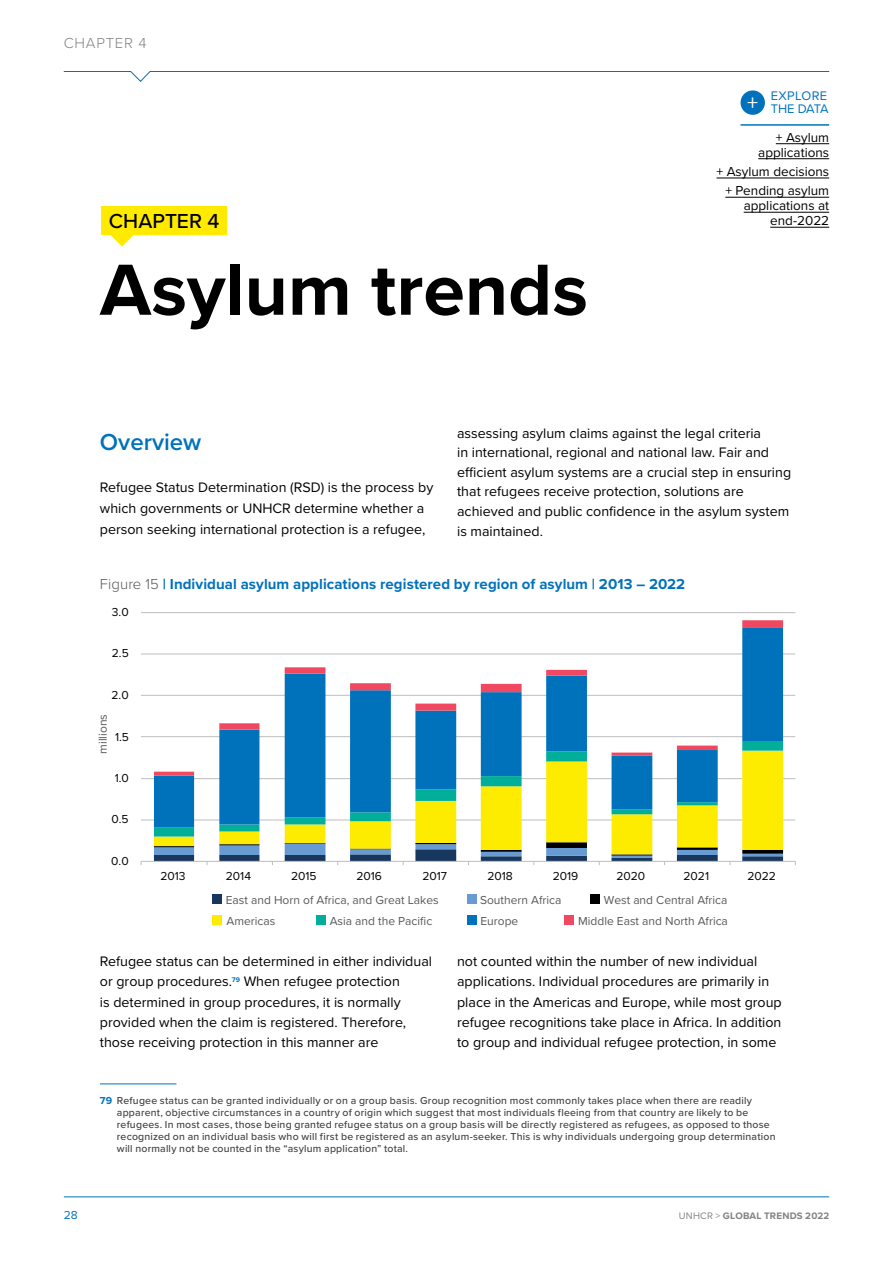
<style>
.page{position:relative;width:893px;height:1263px;background:#fff}
.page>*{position:absolute;margin:0;border:0;box-sizing:border-box;transform-origin:0 0}
.t1{font:700 75px "Proxima Nova";color:#000}
.t2{font:600 24px "Proxima Nova";color:#0072bc}
.t3{font:500 21px "Proxima Nova";letter-spacing:.005em;color:#000}
.t4{font:700 15px "Proxima Nova";letter-spacing:.005em;color:#0072bc}
.t5{font:300 15px "Proxima Nova";color:#808285}
.t6{font:14.25px/20.2px "Proxima Nova";color:#000}
.t7{font:13.5px/15px "Proxima Nova";color:#000;text-align:right}
.t8{font:12.9px/12.9px "Proxima Nova";letter-spacing:-.005em;color:#0072bc;text-align:right}
.t9{font:12px/20.9px "Proxima Nova";color:#58595b}
.t10{font:12px "Proxima Nova";color:#000}
.t11{font:12px "Proxima Nova";color:#0072bc}
.t12{font:500 10.5px/12px "Proxima Nova";letter-spacing:.02em;color:#414042}
.t13{font:700 9.75px "Proxima Nova";letter-spacing:.02em;color:#808285}
.s1{font-size:22.05px;color:#fff}
.s2{font-weight:300;color:#58595b}
.s3{font-weight:700;color:#0072bc}
.s4{font-weight:400}
</style>
<div class="page">
<hr style="left:100px;top:1084px;width:76px;height:1px;background:#0072bc">
<hr style="left:141px;top:820px;width:654px;height:1px;background:#bcbec0">
<hr style="left:141px;top:778px;width:654px;height:1px;background:#bcbec0">
<hr style="left:141px;top:736px;width:654px;height:1px;background:#bcbec0">
<hr style="left:141px;top:695px;width:654px;height:1px;background:#bcbec0">
<hr style="left:141px;top:654px;width:654px;height:1px;background:#bcbec0">
<hr style="left:141px;top:612px;width:654px;height:1px;background:#bcbec0">
<svg style="left:154px;top:836px;width:629px;height:6px;fill:#fdeb00"></svg>
<svg style="left:154px;top:828px;width:629px;height:8px;fill:#fdeb00"></svg>
<svg style="left:154px;top:775px;width:629px;height:53px"></svg>
<svg style="left:154px;top:620px;width:629px;height:155px"></svg>
<hr style="left:141px;top:861px;width:654px;height:1px;background:#bcbec0">
<svg style="left:154px;top:842px;width:629px;height:23px"></svg>
<div style="left:212px;top:894px;width:9px;height:10px;background:#18375f"></div>
<div style="left:317px;top:915px;width:9px;height:10px;background:#00ae9a"></div>
<div style="left:564px;top:915px;width:10px;height:10px;background:#ef4860"></div>
<div style="left:467px;top:915px;width:10px;height:10px;background:#0072bc"></div>
<div style="left:467px;top:894px;width:10px;height:10px;background:#679bd2"></div>
<div style="left:590px;top:894px;width:10px;height:10px;background:#000001"></div>
<div style="left:212px;top:915px;width:9px;height:10px;background:#fdeb00"></div>
<svg style="left:110px;top:235px;width:24px;height:12px"></svg>
<div style="left:101px;top:206px;width:126px;height:29px;background:#ffea00"></div>
<div style="left:740px;top:90px;width:25px;height:25px;background:#0072bc;border-radius:50%"></div>
<hr style="left:776px;top:143px;width:53px;height:1px;background:#000">
<hr style="left:758px;top:158px;width:71px;height:1px;background:#000">
<hr style="left:716px;top:178px;width:113px;height:1px;background:#000">
<hr style="left:725px;top:197px;width:104px;height:1px;background:#000">
<hr style="left:744px;top:212px;width:85px;height:1px;background:#000">
<hr style="left:770px;top:227px;width:59px;height:1px;background:#000">
<hr style="left:740px;top:124px;width:89px;height:2px;background:#0072bc">
<hr style="left:892px;top:71px;width:1px;height:1192px;background:#d1d3d4">
<hr style="left:64px;top:1196px;width:765px;height:1px;background:#0072bc">
<svg style="left:63px;top:71px;width:767px;height:11px"></svg>
<p class="t5" style="left:64px;top:32px;width:22px">Chapter</p>
<p class="t5" style="left:138px;top:32px;width:10px">4</p>
<h3 class="t3" style="left:109px;top:205px;width:112px">CHAPTER 4</h3>
<h1 class="t1" style="left:100px;top:234px;width:490px">Asylum trends</h1>
<p class="t8" style="left:747px;top:89px;width:83px"><span class="s1">+</span> EXPLORE<br>THE DATA</p>
<p class="t7" style="left:758px;top:129px;width:72px">+ Asylum applications</p>
<p class="t7" style="left:716px;top:161px;width:114px;line-height:19.2px">+ Asylum decisions + Pending asylum</p>
<p class="t7" style="left:744px;top:197px;width:87px">applications at end-2022</p>
<h2 class="t2" style="left:100px;top:424px;width:103px">Overview</h2>
<p class="t6" style="left:100px;top:476px;width:335px;line-height:21px">Refugee Status Determination (RSD) is the process by which governments or UNHCR determine whether a person seeking international protection is a refugee,</p>
<p class="t6" style="left:457px;top:423px;width:336px;line-height:19.6px">assessing asylum claims against the legal criteria<br>in international, regional and national law. Fair and efficient asylum systems are a crucial step in ensuring that refugees receive protection, solutions are achieved and public confidence in the asylum system is maintained.</p>
<p class="t4" style="left:100px;top:573px;width:587px"><span class="s2">Figure 15</span> | Individual asylum applications registered by region of asylum | 2013 – 2022</p>
<p class="t10" style="left:112px;top:603px;width:18px">3.0</p>
<p class="t10" style="left:112px;top:644px;width:18px">2.5</p>
<p class="t10" style="left:112px;top:686px;width:19px">2.0</p>
<p class="t9" style="left:92px;top:754px;width:41px;rotate:-90deg">millions</p>
<p class="t10" style="left:115px;top:727px;width:15px">1.5</p>
<p class="t10" style="left:115px;top:769px;width:16px">1.0</p>
<p class="t10" style="left:112px;top:810px;width:19px">0.5</p>
<p class="t10" style="left:111px;top:851px;width:19px">0.0</p>
<p class="t10" style="left:160px;top:867px;width:27px">2013</p>
<p class="t10" style="left:226px;top:867px;width:27px">2014</p>
<p class="t10" style="left:291px;top:867px;width:27px">2015</p>
<p class="t10" style="left:356px;top:867px;width:27px">2016</p>
<p class="t10" style="left:422px;top:867px;width:26px">2017</p>
<p class="t10" style="left:487px;top:867px;width:27px">2018</p>
<p class="t10" style="left:553px;top:867px;width:27px">2019</p>
<p class="t10" style="left:616px;top:867px;width:30px">2020</p>
<p class="t10" style="left:683px;top:867px;width:27px">2021</p>
<p class="t10" style="left:747px;top:867px;width:30px">2022</p>
<p class="t9" style="left:330px;top:889px;width:111px;text-indent:-104px">East and Horn of Africa, and Great Lakes<br>Asia and the Pacific</p>
<p class="t9" style="left:480px;top:889px;width:83px">Southern Africa</p>
<p class="t9" style="left:604px;top:889px;width:125px">West and Central Africa</p>
<p class="t9" style="left:480px;top:910px;width:39px">Europe</p>
<p class="t9" style="left:578px;top:910px;width:151px">Middle East and North Africa</p>
<p class="t9" style="left:226px;top:910px;width:50px">Americas</p>
<p class="t6" style="left:100px;top:950px;width:334px">Refugee status can be determined in either individual or group procedures.<sup>79</sup> When refugee protection<br>is determined in group procedures, it is normally provided when the claim is registered. Therefore, those receiving protection in this manner are</p>
<p class="t6" style="left:457px;top:950px;width:326px">not counted within the number of new individual applications. Individual procedures are primarily in place in the Americas and Europe, while most group refugee recognitions take place in Africa. In addition to group and individual refugee protection, in some</p>
<p class="t12" style="left:117px;top:1094px;width:660px;text-indent:-17px"><span class="s3">79</span> Refugee status can be granted individually or on a group basis. Group recognition most commonly takes place when there are readily apparent, objective circumstances in a country of origin which suggest that most individuals fleeing from that country are likely to be refugees. In most cases, those being granted refugee status on a group basis will be directly registered as refugees, as opposed to those recognized on an individual basis who will first be registered as an asylum-seeker. This is why individuals undergoing group determination will normally not be counted in the “asylum application” total.</p>
<p class="t11" style="left:64px;top:1206px;width:16px">28</p>
<p class="t13" style="left:679px;top:1208px;width:152px"><span class="s4">UNHCR &gt;</span> GLOBAL TRENDS 2022</p>
</div>
